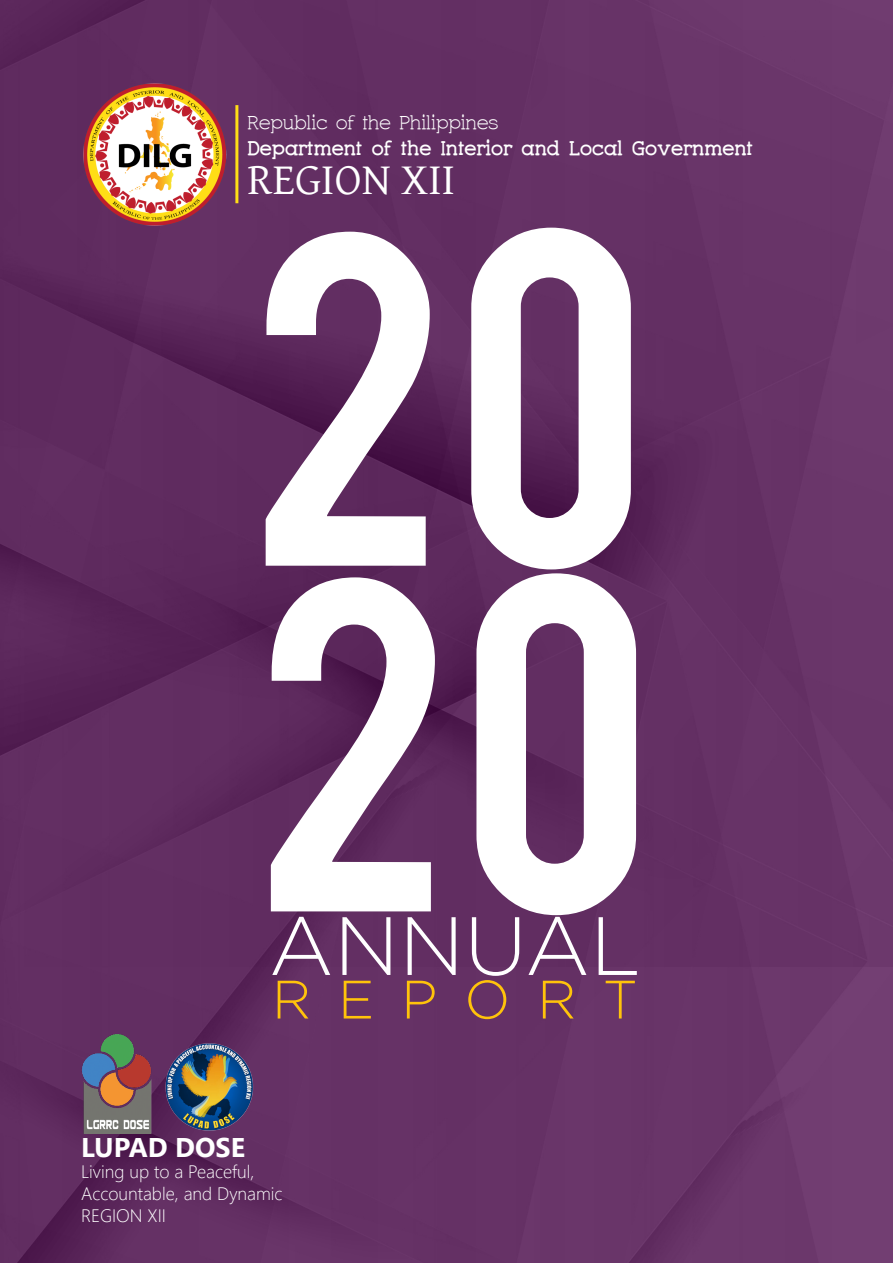
<style>
.page{position:relative;width:893px;height:1263px;background:#fff}
.page>*{position:absolute;margin:0;border:0;box-sizing:border-box;transform-origin:0 0}
.t1{font:375px "Bebas";color:#fff}
.t2{font:300 82.5px "Gotham";color:#fff}
.t3{font:300 54px "Gotham";letter-spacing:.5em;color:#ffc30b}
.t4{font:45px "Gentium Basic";color:#fff}
.t5{font:700 27px "Segoe UI";color:#fff}
.t6{font:700 24px "Charrington";color:#fff}
.t7{font:22.5px "Charrington";color:#fff}
.t8{font:300 18px "Segoe UI";color:#fff}
</style>
<div class="page">
<img style="left:0;top:0;width:893px;height:1263px">
<img style="left:81px;top:81px;width:146px;height:146px">
<hr style="left:235px;top:105px;width:3px;height:98px;background:#ffde16">
<img style="left:158px;top:1024px;width:106px;height:123px">
<img style="left:81px;top:1034px;width:71px;height:100px">
<p class="t7" style="left:247px;top:112px;width:252px">Republic of the Philippines</p>
<p class="t6" style="left:247px;top:136px;width:507px">Department of the Interior and Local Government</p>
<p class="t4" style="left:247px;top:146px;width:209px">REGION XII</p>
<p class="t1" style="left:248px;top:126px;width:401px">20</p>
<p class="t1" style="left:254px;top:472px;width:401px">20</p>
<p class="t2" style="left:269px;top:901px;width:374px">ANNUAL</p>
<p class="t3" style="left:272px;top:970px;width:367px">REPORT</p>
<p class="t5" style="left:81px;top:1122px;width:165px">LUPAD DOSE</p>
<p class="t8" style="left:81px;top:1155px;width:175px">Living up to a Peaceful,</p>
<p class="t8" style="left:81px;top:1176px;width:203px">Accountable, and Dynamic</p>
<p class="t8" style="left:81px;top:1198px;width:86px">REGION XII</p>
</div>
